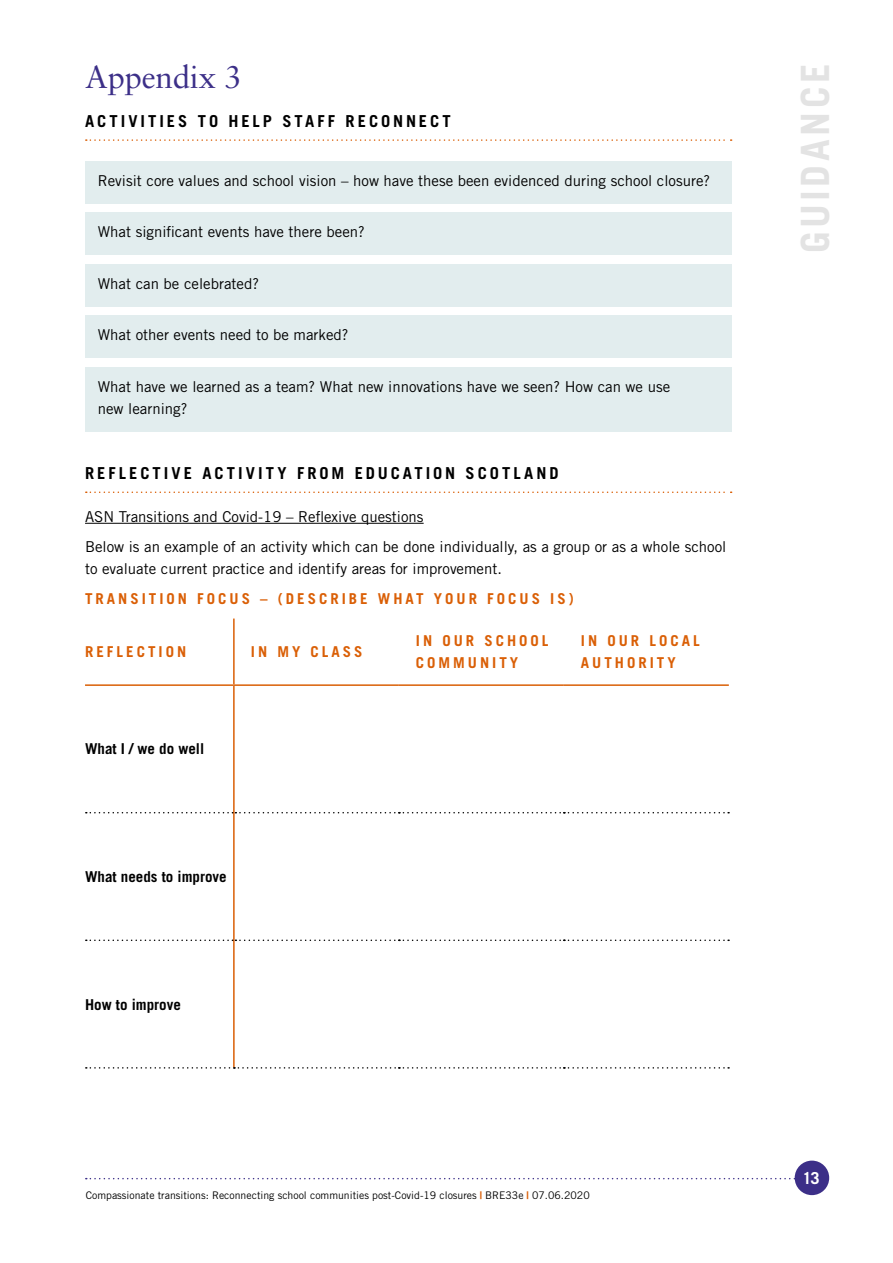
<style>
.page{position:relative;width:893px;height:1263px;background:#fff}
.page>*{position:absolute;margin:0;border:0;box-sizing:border-box;transform-origin:0 0}
.t1{font:700 39px "Trade Gothic LT Std";letter-spacing:.09em;color:#e3e3e3}
.t2{font:31.5px "Sabon LT Std";letter-spacing:-.01em;color:#3c2f88}
.t3{font:700 16.5px "Trade Gothic LT Std";letter-spacing:.185em;color:#000}
.t4{font:700 16.5px "Trade Gothic LT Std";color:#fff}
.t5{font:15px/21.8px "Trade Gothic LT Std";color:#000}
.t6{font:700 15px/21.8px "Trade Gothic LT Std";letter-spacing:.2em;color:#da5f06}
.t7{font:700 15px "Trade Gothic LT Std";color:#000}
.t8{font:10.5px "Trade Gothic LT Std";color:#000}
.s1{font-weight:700;color:#da5f06}
</style>
<div class="page">
<svg style="left:86px;top:1178px;width:709px;height:1px"></svg>
<div style="left:795px;top:1160px;width:34px;height:35px;background:#3c2f88;border-radius:50%"></div>
<svg style="left:86px;top:139px;width:646px;height:2px"></svg>
<div style="left:85px;top:161px;width:646px;height:43px;background:#e2edee"></div>
<div style="left:85px;top:213px;width:646px;height:42px;background:#e2edee"></div>
<div style="left:85px;top:264px;width:646px;height:43px;background:#e2edee"></div>
<div style="left:85px;top:316px;width:646px;height:42px;background:#e2edee"></div>
<div style="left:85px;top:367px;width:646px;height:64px;background:#e2edee"></div>
<svg style="left:86px;top:491px;width:646px;height:2px"></svg>
<hr style="left:85px;top:523px;width:339px;height:1px;background:#000">
<svg style="left:86px;top:812px;width:643px;height:1px"></svg>
<svg style="left:86px;top:939px;width:643px;height:2px"></svg>
<svg style="left:86px;top:1067px;width:643px;height:1px"></svg>
<hr style="left:85px;top:684px;width:149px;height:2px;background:#da5f06">
<hr style="left:234px;top:684px;width:165px;height:2px;background:#da5f06">
<hr style="left:399px;top:684px;width:165px;height:2px;background:#da5f06">
<hr style="left:564px;top:684px;width:165px;height:2px;background:#da5f06">
<hr style="left:233px;top:618px;width:2px;height:66px;background:#da5f06">
<hr style="left:233px;top:686px;width:2px;height:127px;background:#da5f06">
<hr style="left:233px;top:813px;width:2px;height:127px;background:#da5f06">
<hr style="left:233px;top:940px;width:2px;height:127px;background:#da5f06">
<h2 class="t2" style="left:85px;top:58px;width:158px">Appendix 3</h2>
<p class="t3" style="left:85px;top:111px;width:367px">ACTIVITIES TO HELP STAFF RECONNECT</p>
<p class="t5" style="left:98px;top:169px;width:614px">Revisit core values and school vision – how have these been evidenced during school closure?</p>
<p class="t5" style="left:98px;top:221px;width:269px">What significant events have there been?</p>
<p class="t5" style="left:98px;top:272px;width:163px">What can be celebrated?</p>
<p class="t5" style="left:98px;top:324px;width:252px">What other events need to be marked?</p>
<p class="t5" style="left:98px;top:376px;width:574px">What have we learned as a team? What new innovations have we seen? How can we use new learning?</p>
<p class="t3" style="left:85px;top:463px;width:475px">REFLECTIVE ACTIVITY FROM EDUCATION SCOTLAND</p>
<p class="t5" style="left:85px;top:501px;width:643px;line-height:30.3px">ASN Transitions and Covid-19 – Reflexive questions<br>Below is an example of an activity which can be done individually, as a group or as a whole school</p>
<p class="t5" style="left:85px;top:557px;width:418px">to evaluate current practice and identify areas for improvement.</p>
<p class="t6" style="left:85px;top:588px;width:490px">TRANSITION FOCUS – (DESCRIBE WHAT YOUR FOCUS IS)</p>
<p class="t6" style="left:85px;top:641px;width:103px">REFLECTION</p>
<p class="t6" style="left:251px;top:641px;width:113px">IN MY CLASS</p>
<p class="t6" style="left:416px;top:630px;width:134px">IN OUR SCHOOL<br>COMMUNITY</p>
<p class="t6" style="left:581px;top:630px;width:120px">IN OUR LOCAL<br>AUTHORITY</p>
<p class="t7" style="left:85px;top:740px;width:121px">What I / we do well</p>
<p class="t7" style="left:85px;top:867px;width:143px">What needs to improve</p>
<p class="t7" style="left:85px;top:995px;width:97px">How to improve</p>
<p class="t8" style="left:86px;top:1189px;width:505px">Compassionate transitions: Reconnecting school communities post-Covid-19 closures <span class="s1">|</span> BRE33e <span class="s1">|</span> 07.06.2020</p>
<h1 class="t1" style="left:791px;top:253px;width:190px;rotate:-90deg">GUIDANCE</h1>
<p class="t4" style="left:803px;top:1168px;width:19px">13</p>
</div>
